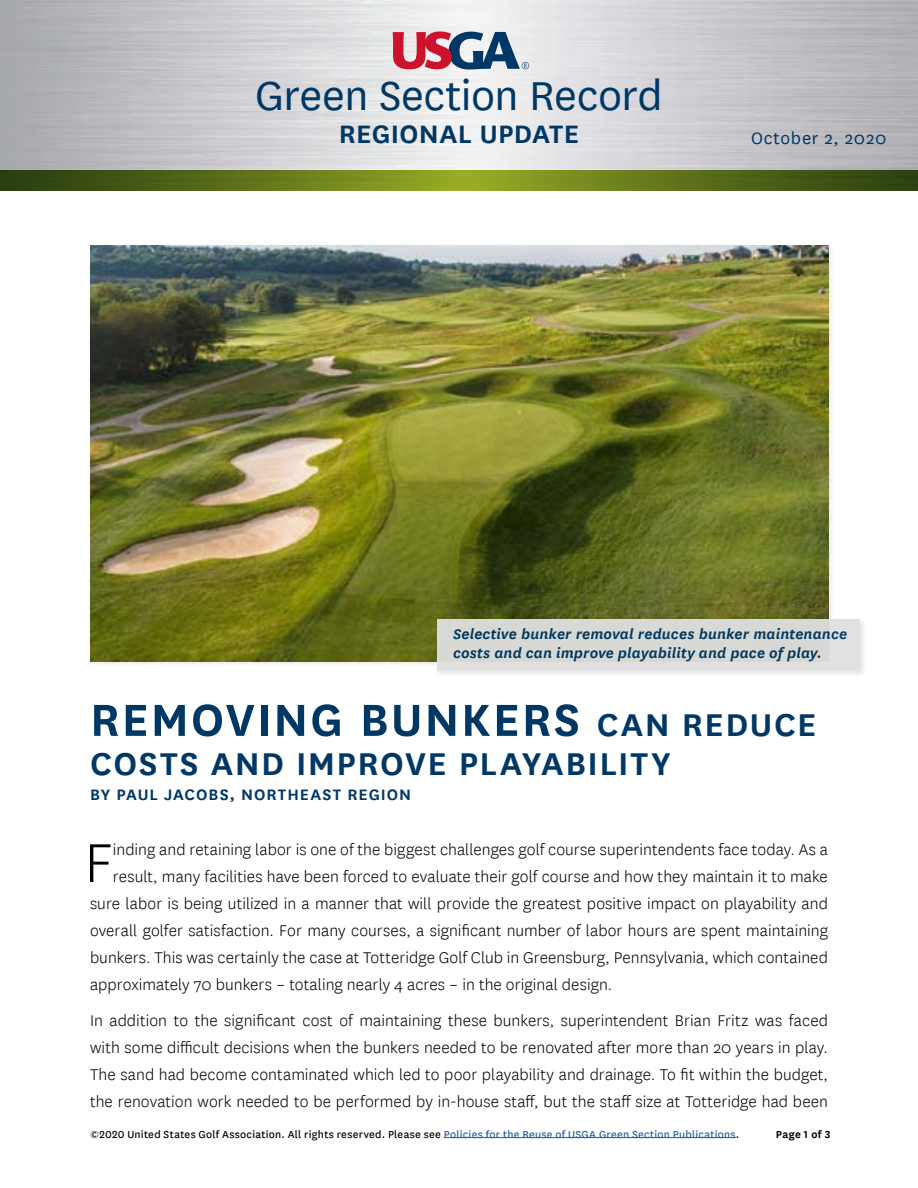
<style>
.page{position:relative;width:918px;height:1188px;background:#fff}
.page>*{position:absolute;margin:0;border:0;box-sizing:border-box;transform-origin:0 0}
.t1{font:300 63.9px "National";color:#000}
.t2{font:600 52.5px "National";letter-spacing:.04em;color:#003865}
.t3{font:48px "National";letter-spacing:-.01em;color:#003865}
.t4{font:600 37.5px "National";letter-spacing:.035em;color:#003865}
.t5{font:600 30px "National";letter-spacing:.01em;color:#003865}
.t6{font:19.5px "National";letter-spacing:.035em;color:#003865}
.t7{font:300 18px/27px "National";letter-spacing:.005em;color:#000;text-align:justify}
.t8{font:600 18px "National";letter-spacing:.055em;color:#003865}
.t9{font:italic 600 16.5px/18.8px "National";letter-spacing:.01em;color:#003865}
.t10{font:12px "National";letter-spacing:.025em;color:#000}
.t11{font:600 12px "National";letter-spacing:.035em;color:#000}
.s1{font-size:37.5px}
.s2{color:#215e9e}
</style>
<div class="page">
<img style="left:0;top:0;width:918px;height:171px">
<svg style="left:0;top:171px;width:918px;height:19px;background:#5d711a"></svg>
<div style="left:88px;top:244px;width:747px;height:423px;background:#000;opacity:.09"></div>
<img style="left:90px;top:246px;width:739px;height:415px">
<div style="left:435px;top:617px;width:431px;height:60px;background:#000;opacity:.11"></div>
<div style="left:437px;top:619px;width:423px;height:52px;background:#d8d9d5"></div>
<svg style="left:393px;top:31px;width:136px;height:38px"></svg>
<hr style="left:444px;top:1137px;width:292px;height:1px;background:#215e9e">
<h3 class="t3" style="left:255px;top:64px;width:409px">Green Section Record</h3>
<h3 class="t5" style="left:339px;top:113px;width:242px">REGIONAL UPDATE</h3>
<p class="t6" style="left:751px;top:126px;width:137px">October 2, 2020</p>
<p class="t9" style="left:453px;top:624px;width:396px">Selective bunker removal reduces bunker maintenance costs and can improve playability and pace of play.</p>
<h2 class="t2" style="left:90px;top:683px;width:728px">REMOVING BUNKERS <span class="s1">CAN REDUCE</span></h2>
<h3 class="t4" style="left:90px;top:737px;width:582px">COSTS AND IMPROVE PLAYABILITY</h3>
<p class="t8" style="left:90px;top:782px;width:323px">BY PAUL JACOBS, NORTHEAST REGION</p>
<h1 class="t1" style="left:84px;top:823px;width:29px">F</h1>
<p class="t7" style="left:113px;top:835px;width:717px">inding and retaining labor is one of the biggest challenges golf course superintendents face today. As a</p>
<p class="t7" style="left:113px;top:862px;width:716px">result, many facilities have been forced to evaluate their golf course and how they maintain it to make</p>
<p class="t7" style="left:90px;top:889px;width:740px">sure labor is being utilized in a manner that will provide the greatest positive impact on playability and</p>
<p class="t7" style="left:90px;top:916px;width:740px">overall golfer satisfaction. For many courses, a significant number of labor hours are spent maintaining</p>
<p class="t7" style="left:90px;top:943px;width:739px">bunkers. This was certainly the case at Totteridge Golf Club in Greensburg, Pennsylvania, which contained</p>
<p class="t7" style="left:90px;top:970px;width:524px">approximately 70 bunkers – totaling nearly 4 acres – in the original design.</p>
<p class="t7" style="left:90px;top:1006px;width:740px">In addition to the significant cost of maintaining these bunkers, superintendent Brian Fritz was faced with some difficult decisions when the bunkers needed to be renovated after more than 20 years in play.<br>The sand had become contaminated which led to poor playability and drainage. To fit within the budget, the renovation work needed to be performed by in-house staff, but the staff size at Totteridge had been</p>
<p class="t10" style="left:91px;top:1126px;width:650px">©2020 United States Golf Association. All rights reserved. Please see <span class="s2">Policies for the Reuse of USGA Green Section Publications</span>.</p>
<p class="t11" style="left:776px;top:1126px;width:56px">Page 1 of 3</p>
</div>
